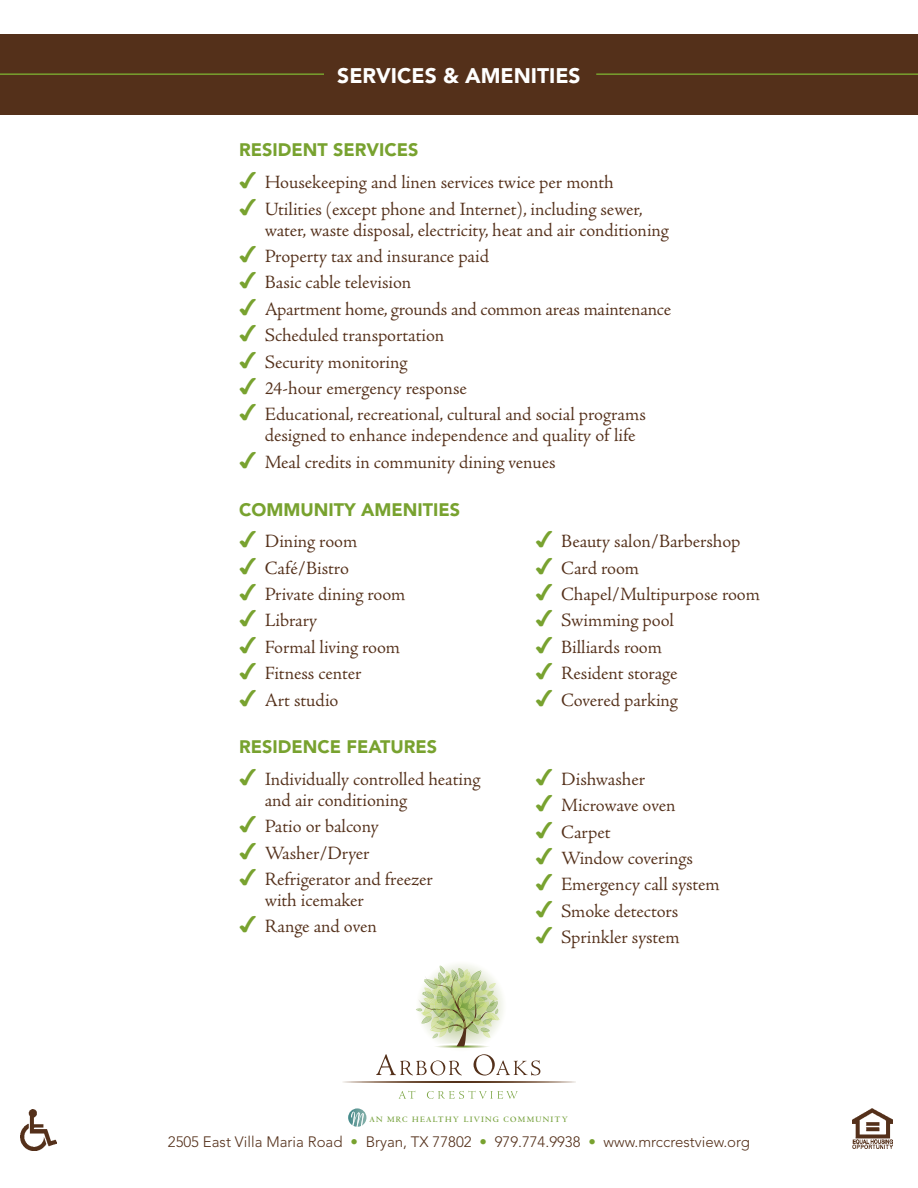
<style>
.page{position:relative;width:918px;height:1188px;background:#fff}
.page>*{position:absolute;margin:0;border:0;box-sizing:border-box;transform-origin:0 0}
.t1{font:900 21px "Avenir LT Std";color:#fff}
.t2{font:19.5px/26.4px "Adobe Jenson";color:#54301a}
.t3{font:900 18px "Avenir LT Std";color:#78a22f}
.t4{font:300 15px "Avenir LT Std";color:#54301a}
.t5{font:700 8.7px "Centaur";letter-spacing:.14em;color:#79a340}
.s1{font-family:"Monotype Sorts";font-size:21px;color:#78a22f}
.s2{color:#78a22f}
</style>
<div class="page">
<svg style="left:348px;top:1108px;width:18px;height:19px"></svg>
<svg style="left:376px;top:966px;width:164px;height:110px"></svg>
<svg style="left:399px;top:1091px;width:16px;height:8px"></svg>
<svg style="left:427px;top:1091px;width:91px;height:8px"></svg>
<svg style="left:343px;top:1082px;width:233px;height:1px"></svg>
<div style="left:0;top:34px;width:918px;height:80px;background:#54301a"></div>
<hr style="left:0;top:73px;width:918px;height:2px;background:#78a22f">
<div style="left:324px;top:67px;width:272px;height:11px;background:#54301a"></div>
<img style="left:853px;top:1108px;width:40px;height:41px">
<img style="left:20px;top:1110px;width:37px;height:40px">
<p class="t1" style="left:337px;top:63px;width:245px">SERVICES &amp; AMENITIES</p>
<p class="t3" style="left:239px;top:139px;width:181px">RESIDENT SERVICES</p>
<p class="t2" style="left:239px;top:170px;width:405px"><span class="s1">4</span> Housekeeping and linen services twice per month<br><span class="s1">4</span> Utilities (except phone and Internet), including sewer,</p>
<p class="t2" style="left:239px;top:217px;width:433px;text-indent:26px">water, waste disposal, electricity, heat and air conditioning <span class="s1">4</span> Property tax and insurance paid<br><span class="s1">4</span> Basic cable television<br><span class="s1">4</span> Apartment home, grounds and common areas maintenance <span class="s1">4</span> Scheduled transportation<br><span class="s1">4</span> Security monitoring<br><span class="s1">4</span> 24-hour emergency response<br><span class="s1">4</span> Educational, recreational, cultural and social programs</p>
<p class="t2" style="left:239px;top:423px;width:398px;text-indent:26px">designed to enhance independence and quality of life<br><span class="s1">4</span> Meal credits in community dining venues</p>
<p class="t3" style="left:239px;top:498px;width:222px">COMMUNITY AMENITIES</p>
<p class="t2" style="left:239px;top:529px;width:168px"><span class="s1">4</span> Dining room<br><span class="s1">4</span> Café/Bistro<br><span class="s1">4</span> Private dining room<br><span class="s1">4</span> Library<br><span class="s1">4</span> Formal living room<br><span class="s1">4</span> Fitness center<br><span class="s1">4</span> Art studio</p>
<p class="t2" style="left:536px;top:529px;width:226px"><span class="s1">4</span> Beauty salon/Barbershop<br><span class="s1">4</span> Card room<br><span class="s1">4</span> Chapel/Multipurpose room<br><span class="s1">4</span> Swimming pool<br><span class="s1">4</span> Billiards room<br><span class="s1">4</span> Resident storage<br><span class="s1">4</span> Covered parking</p>
<p class="t3" style="left:239px;top:736px;width:200px">RESIDENCE FEATURES</p>
<p class="t2" style="left:265px;top:769px;width:217px;line-height:21px;text-indent:-25px"><span class="s1">4</span> Individually controlled heating and air conditioning</p>
<p class="t2" style="left:239px;top:814px;width:195px"><span class="s1">4</span> Patio or balcony<br><span class="s1">4</span> Washer/Dryer<br><span class="s1">4</span> Refrigerator and freezer</p>
<p class="t2" style="left:239px;top:887px;width:139px;text-indent:26px">with icemaker<br><span class="s1">4</span> Range and oven</p>
<p class="t2" style="left:536px;top:766px;width:186px"><span class="s1">4</span> Dishwasher<br><span class="s1">4</span> Microwave oven<br><span class="s1">4</span> Carpet<br><span class="s1">4</span> Window coverings<br><span class="s1">4</span> Emergency call system<br><span class="s1">4</span> Smoke detectors<br><span class="s1">4</span> Sprinkler system</p>
<p class="t5" style="left:369px;top:1115px;width:200px">AN MRC HEALTHY LIVING COMMUNITY</p>
<p class="t4" style="left:168px;top:1134px;width:584px">2505 East Villa Maria Road <span class="s2">•</span> Bryan, TX 77802 <span class="s2">•</span> 979.774.9938 <span class="s2">•</span> www.mrccrestview.org</p>
</div>
